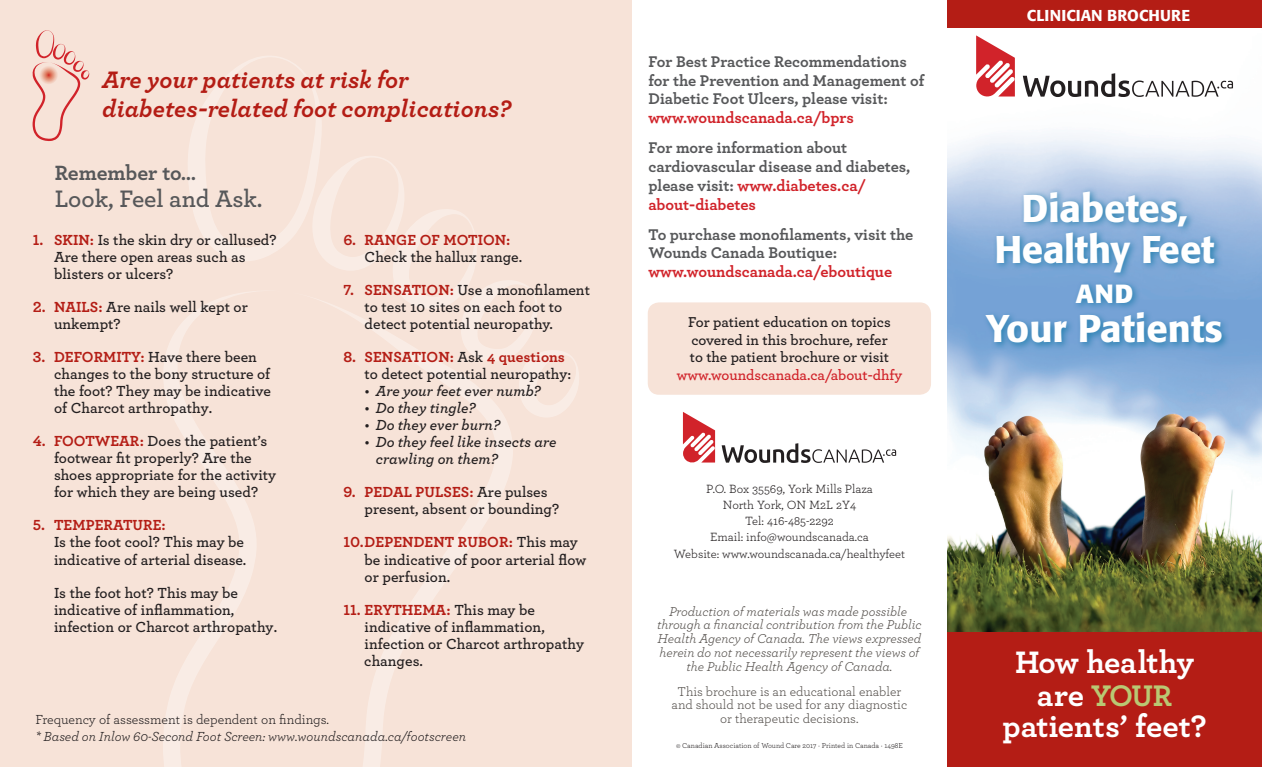
<style>
.page{position:relative;width:1262px;height:767px;background:#fff}
.page>*{position:absolute;margin:0;border:0;box-sizing:border-box;transform-origin:0 0}
.t1{font:500 38.25px/40.9px "Formata";color:#fff;text-align:center}
.t2{font:700 32.5px "Archer";letter-spacing:-.005em;color:#fff}
.t3{font:700 31.25px "Archer";color:#b9c873}
.t4{font:700 26px "Formata";color:#fff}
.t5{font:italic 700 25px/28.8px "Archer";color:#b41d15}
.t6{font:600 25px "Archer";letter-spacing:-.005em;color:#57585a}
.t7{font:700 21.62px "Archer";letter-spacing:-.005em;color:#57585a}
.t8{font:700 16.25px/18.8px "Archer";color:#57585a}
.t9{font:700 16.25px "Archer";letter-spacing:-.005em;color:#d1232a}
.t10{font:500 15.62px "Formata";color:#fff}
.t11{font:600 15.25px/17px "Archer";letter-spacing:.005em;color:#231f20}
.t12{font:italic 600 15.25px/17px "Archer";letter-spacing:.005em;color:#231f20}
.t13{font:700 15.25px "Archer";letter-spacing:.005em;color:#b41d15}
.t14{font:600 15px/17.5px "Archer";color:#231f20}
.t15{font:600 15px "Archer";letter-spacing:-.005em;color:#d1232a}
.t16{font:italic 13.75px "Archer";color:#231f20}
.t17{font:13.75px "Archer";color:#231f20}
.t18{font:italic 13.5px/13.8px "Archer";color:#55514d;text-align:center}
.t19{font:13.5px/13.8px "Archer";color:#55514d;text-align:center}
.t20{font:12.5px/16.2px "Archer";color:#231f20;text-align:center}
.t21{font:7.5px "Archer";color:#231f20}
.s1{font-weight:700;color:#b41d15}
.s2{color:#d1232a}
.s3{font-size:32.5px;color:#fff}
</style>
<div class="page">
<img style="left:947px;top:57px;width:314px;height:574px">
<div style="left:0;top:0;width:631px;height:766px;background:#f7e3d8"></div>
<svg style="left:163px;top:318px;width:350px;height:448px"></svg>
<svg style="left:187px;top:56px;width:392px;height:362px"></svg>
<div style="left:647px;top:302px;width:283px;height:92px;background:#f7e3d8;border-radius:11px"></div>
<div style="left:982px;top:186px;width:248px;height:165px;background:#0d76a4;opacity:.75"></div>
<div style="left:946px;top:0;width:315px;height:28px;background:#b41d15"></div>
<div style="left:946px;top:631px;width:315px;height:135px;background:#b41d15"></div>
<svg style="left:32px;top:30px;width:57px;height:111px"></svg>
<svg style="left:38px;top:65px;width:20px;height:19px"></svg>
<svg style="left:721px;top:443px;width:175px;height:20px"></svg>
<svg style="left:683px;top:412px;width:32px;height:51px"></svg>
<svg style="left:1022px;top:73px;width:210px;height:24px"></svg>
<svg style="left:976px;top:35px;width:38px;height:62px"></svg>
<h3 class="t5" style="left:102px;top:64px;width:410px">Are your patients at risk for diabetes-related foot complications?</h3>
<h3 class="t7" style="left:55px;top:155px;width:143px">Remember to…</h3>
<h3 class="t6" style="left:55px;top:180px;width:209px">Look, Feel and Ask.</h3>
<p class="t11" style="left:54px;top:230px;width:224px;text-indent:-21px"><span class="s1">1. SKIN:</span> Is the skin dry or callused?<br>Are there open areas such as blisters or ulcers?</p>
<p class="t11" style="left:54px;top:297px;width:195px;text-indent:-21px"><span class="s1">2. NAILS:</span> Are nails well kept or unkempt?</p>
<p class="t11" style="left:54px;top:347px;width:218px;text-indent:-21px"><span class="s1">3. DEFORMITY:</span> Have there been changes to the bony structure of the foot? They may be indicative of Charcot arthropathy.</p>
<p class="t11" style="left:54px;top:431px;width:223px;text-indent:-21px"><span class="s1">4. FOOTWEAR:</span> Does the patient’s footwear fit properly? Are the shoes appropriate for the activity for which they are being used?</p>
<p class="t13" style="left:33px;top:513px;width:134px">5. TEMPERATURE:</p>
<p class="t11" style="left:54px;top:533px;width:194px">Is the foot cool? This may be indicative of arterial disease.</p>
<p class="t11" style="left:54px;top:583px;width:224px">Is the foot hot? This may be indicative of inflammation, infection or Charcot arthropathy.</p>
<p class="t13" style="left:343px;top:228px;width:169px">6. RANGE OF MOTION:</p>
<p class="t11" style="left:364px;top:247px;width:159px">Check the hallux range.</p>
<p class="t11" style="left:364px;top:280px;width:227px;text-indent:-21px"><span class="s1">7. SENSATION:</span> Use a monofilament to test 10 sites on each foot to detect potential neuropathy.</p>
<p class="t11" style="left:364px;top:347px;width:208px;text-indent:-21px"><span class="s1">8. SENSATION:</span> Ask <span class="s1">4 questions </span>to detect potential neuropathy:</p>
<p class="t12" style="left:364px;top:381px;width:178px">• Are your feet ever numb?</p>
<p class="t12" style="left:364px;top:398px;width:112px">• Do they tingle?</p>
<p class="t12" style="left:364px;top:415px;width:137px">• Do they ever burn?</p>
<p class="t12" style="left:376px;top:432px;width:182px;text-indent:-11px">• Do they feel like insects are crawling on them?</p>
<p class="t11" style="left:364px;top:483px;width:196px;text-indent:-21px"><span class="s1">9. PEDAL PULSES:</span> Are pulses present, absent or bounding?</p>
<p class="t11" style="left:364px;top:533px;width:223px;text-indent:-21px"><span class="s1">10.DEPENDENT RUBOR:</span> This may be indicative of poor arterial flow or perfusion.</p>
<p class="t11" style="left:364px;top:600px;width:221px;text-indent:-21px"><span class="s1">11. ERYTHEMA:</span> This may be indicative of inflammation, infection or Charcot arthropathy changes.</p>
<p class="t17" style="left:35px;top:709px;width:295px">Frequency of assessment is dependent on findings.</p>
<p class="t16" style="left:35px;top:726px;width:432px">* Based on Inlow 60-Second Foot Screen: www.woundscanada.ca/footscreen</p>
<p class="t8" style="left:648px;top:51px;width:277px">For Best Practice Recommendations for the Prevention and Management of<br>Diabetic Foot Ulcers, please visit:</p>
<p class="t9" style="left:648px;top:105px;width:207px">www.woundscanada.ca/bprs</p>
<p class="t8" style="left:648px;top:137px;width:263px">For more information about cardiovascular disease and diabetes, please visit: <span class="s2">www.diabetes.ca/ about‑diabetes</span></p>
<p class="t8" style="left:648px;top:224px;width:266px">To purchase monofilaments, visit the<br>Wounds Canada Boutique:</p>
<p class="t9" style="left:648px;top:259px;width:245px">www.woundscanada.ca/eboutique</p>
<p class="t14" style="left:688px;top:312px;width:204px">For patient education on topics covered in this brochure, refer to the patient brochure or visit</p>
<p class="t15" style="left:676px;top:363px;width:227px">www.woundscanada.ca/about-dhfy</p>
<p class="t20" style="left:674px;top:479px;width:232px">P.O. Box 35569, York Mills Plaza<br>North York, ON M2L 2Y4<br>Tel: 416-485-2292<br>Email: info@woundscanada.ca<br>Website: www.woundscanada.ca/healthyfeet</p>
<p class="t18" style="left:657px;top:603px;width:266px">Production of materials was made possible through a financial contribution from the Public Health Agency of Canada. The views expressed herein do not necessarily represent the views of the Public Health Agency of Canada.</p>
<p class="t19" style="left:671px;top:683px;width:237px">This brochure is an educational enabler and should not be used for any diagnostic or therapeutic decisions.</p>
<p class="t21" style="left:676px;top:740px;width:228px">© Canadian Association of Wound Care 2017 · Printed in Canada · 1498E</p>
<p class="t10" style="left:1026px;top:6px;width:165px">CLINICIAN BROCHURE</p>
<h1 class="t1" style="left:994px;top:188px;width:222px">Diabetes,<br>Healthy Feet</h1>
<h3 class="t4" style="left:1075px;top:277px;width:59px">AND</h3>
<h1 class="t1" style="left:986px;top:308px;width:238px">Your Patients</h1>
<h2 class="t2" style="left:1015px;top:636px;width:180px">How healthy</h2>
<h3 class="t3" style="left:1036px;top:670px;width:137px"><span class="s3">are</span> YOUR</h3>
<h2 class="t2" style="left:1002px;top:700px;width:205px">patients’ feet?</h2>
</div>
